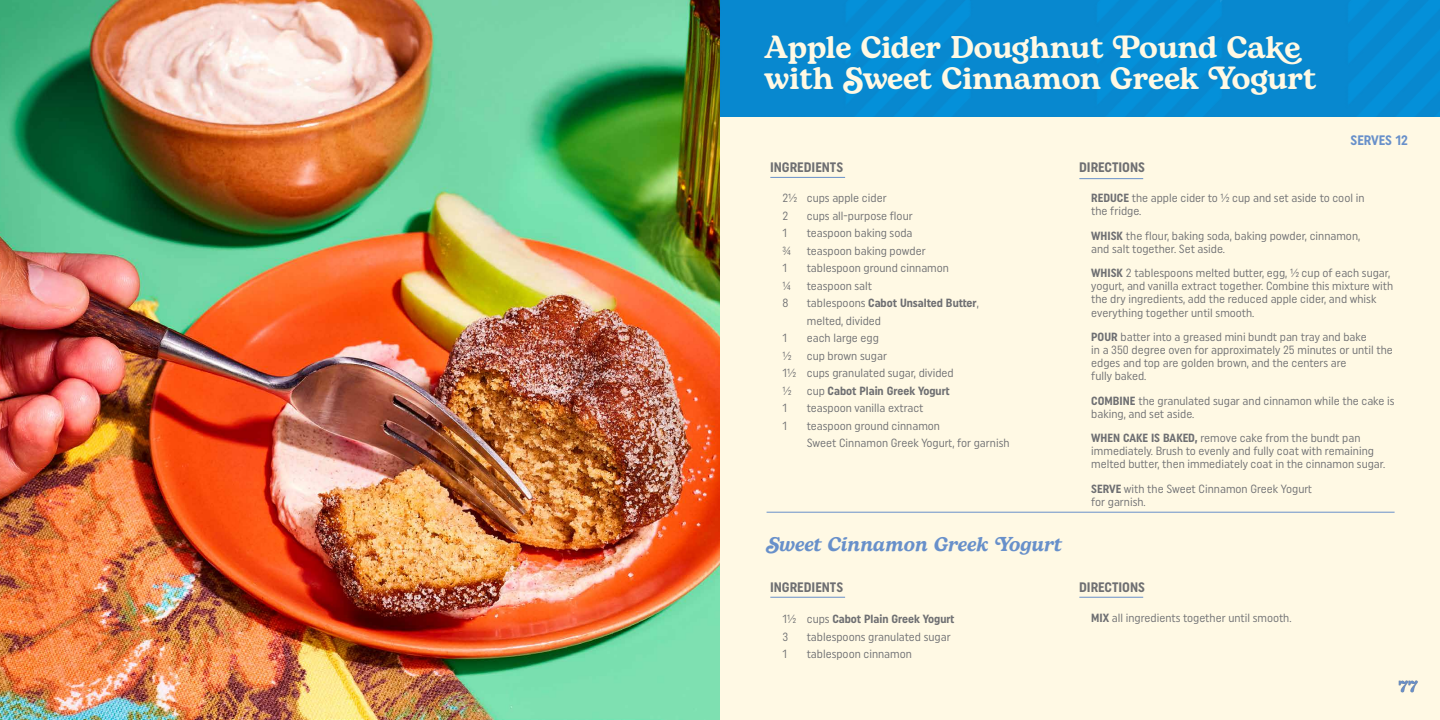
<style>
.page{position:relative;width:1440px;height:720px;background:#fff9e4}
.page>*{position:absolute;margin:0;border:0;box-sizing:border-box;transform-origin:0 0}
.t1{font:600 31.25px/31.2px "Bogart Trial";color:#fff9e4}
.t2{font:italic 600 20px "Bogart Trial";color:#6890ca}
.t3{font:700 17.5px "Sentinel";color:#6890ca}
.t4{font:700 13.75px "Uniform Condensed";color:#6e6f72}
.t5{font:700 13.75px "Uniform Condensed";color:#6890ca}
.t6{font:11.88px/13.1px "Uniform Condensed";color:#6e6f72}
.t7{font:700 11.88px/17.5px "Uniform Condensed";color:#6e6f72}
.s1{font-weight:700}
.s2{font-weight:400}
</style>
<div class="page">
<img style="left:720px;top:0;width:720px;height:117px">
<img style="left:0;top:0;width:720px;height:720px">
<hr style="left:767px;top:512px;width:628px;height:1px;background:#6890ca">
<hr style="left:770px;top:177px;width:75px;height:1px;background:#6890ca">
<hr style="left:770px;top:597px;width:75px;height:1px;background:#6890ca">
<hr style="left:1079px;top:178px;width:64px;height:1px;background:#6890ca">
<hr style="left:1079px;top:597px;width:64px;height:1px;background:#6890ca">
<h1 class="t1" style="left:764px;top:32px;width:554px">Apple Cider Doughnut Pound Cake with Sweet Cinnamon Greek Yogurt</h1>
<p class="t4" style="left:770px;top:159px;width:75px">INGREDIENTS</p>
<p class="t4" style="left:1079px;top:159px;width:67px">DIRECTIONS</p>
<p class="t5" style="left:1351px;top:132px;width:59px">SERVES 12</p>
<p class="t6" style="left:782px;top:189px;width:106px;line-height:17.5px">2½ cups apple cider<br>2</p>
<p class="t6" style="left:807px;top:209px;width:107px">cups all-purpose flour</p>
<p class="t6" style="left:782px;top:226px;width:6px">1</p>
<p class="t6" style="left:807px;top:226px;width:107px">teaspoon baking soda</p>
<p class="t6" style="left:782px;top:244px;width:10px">¾</p>
<p class="t6" style="left:807px;top:244px;width:120px">teaspoon baking powder</p>
<p class="t6" style="left:782px;top:261px;width:6px">1</p>
<p class="t6" style="left:807px;top:261px;width:144px">tablespoon ground cinnamon</p>
<p class="t6" style="left:782px;top:279px;width:10px">¼</p>
<p class="t6" style="left:807px;top:279px;width:67px">teaspoon salt</p>
<p class="t6" style="left:782px;top:296px;width:7px">8</p>
<p class="t6" style="left:807px;top:294px;width:174px;line-height:17.5px">tablespoons <span class="s1">Cabot Unsalted Butter</span>, melted, divided</p>
<p class="t6" style="left:782px;top:331px;width:6px">1</p>
<p class="t6" style="left:807px;top:331px;width:74px">each large egg</p>
<p class="t6" style="left:782px;top:349px;width:10px">½</p>
<p class="t6" style="left:782px;top:347px;width:173px;line-height:17.5px;text-indent:24px">cup brown sugar<br>1½ cups granulated sugar, divided ½</p>
<p class="t7" style="left:807px;top:382px;width:144px"><span class="s2">cup</span> Cabot Plain Greek Yogurt</p>
<p class="t6" style="left:782px;top:401px;width:6px">1</p>
<p class="t6" style="left:807px;top:401px;width:118px">teaspoon vanilla extract</p>
<p class="t6" style="left:782px;top:419px;width:6px">1</p>
<p class="t6" style="left:807px;top:417px;width:204px;line-height:17.5px">teaspoon ground cinnamon<br>Sweet Cinnamon Greek Yogurt, for garnish</p>
<h2 class="t2" style="left:767px;top:530px;width:297px">Sweet Cinnamon Greek Yogurt</h2>
<p class="t4" style="left:770px;top:579px;width:75px">INGREDIENTS</p>
<p class="t7" style="left:782px;top:610px;width:173px"><span class="s2">1½ cups</span> Cabot Plain Greek Yogurt<br><span class="s2">3</span></p>
<p class="t6" style="left:807px;top:630px;width:145px">tablespoons granulated sugar</p>
<p class="t6" style="left:782px;top:647px;width:6px">1</p>
<p class="t6" style="left:807px;top:647px;width:107px">tablespoon cinnamon</p>
<p class="t6" style="left:1091px;top:191px;width:275px"><span class="s1">REDUCE</span> the apple cider to ½ cup and set aside to cool in the fridge.</p>
<p class="t6" style="left:1091px;top:229px;width:270px"><span class="s1">WHISK</span> the flour, baking soda, baking powder, cinnamon, and salt together. Set aside.</p>
<p class="t6" style="left:1091px;top:266px;width:304px"><span class="s1">WHISK</span> 2 tablespoons melted butter, egg, ½ cup of each sugar, yogurt, and vanilla extract together. Combine this mixture with the dry ingredients, add the reduced apple cider, and whisk everything together until smooth.</p>
<p class="t6" style="left:1091px;top:330px;width:303px"><span class="s1">POUR</span> batter into a greased mini bundt pan tray and bake<br>in a 350 degree oven for approximately 25 minutes or until the edges and top are golden brown, and the centers are<br>fully baked.</p>
<p class="t6" style="left:1091px;top:394px;width:305px"><span class="s1">COMBINE</span> the granulated sugar and cinnamon while the cake is baking, and set aside.</p>
<p class="t6" style="left:1091px;top:431px;width:295px"><span class="s1">WHEN CAKE IS BAKED,</span> remove cake from the bundt pan immediately. Brush to evenly and fully coat with remaining melted butter, then immediately coat in the cinnamon sugar.</p>
<p class="t6" style="left:1091px;top:482px;width:222px"><span class="s1">SERVE</span> with the Sweet Cinnamon Greek Yogurt for garnish.</p>
<p class="t4" style="left:1079px;top:579px;width:67px">DIRECTIONS</p>
<p class="t6" style="left:1091px;top:611px;width:202px"><span class="s1">MIX</span> all ingredients together until smooth.</p>
<h3 class="t3" style="left:1398px;top:673px;width:21px">77</h3>
</div>
